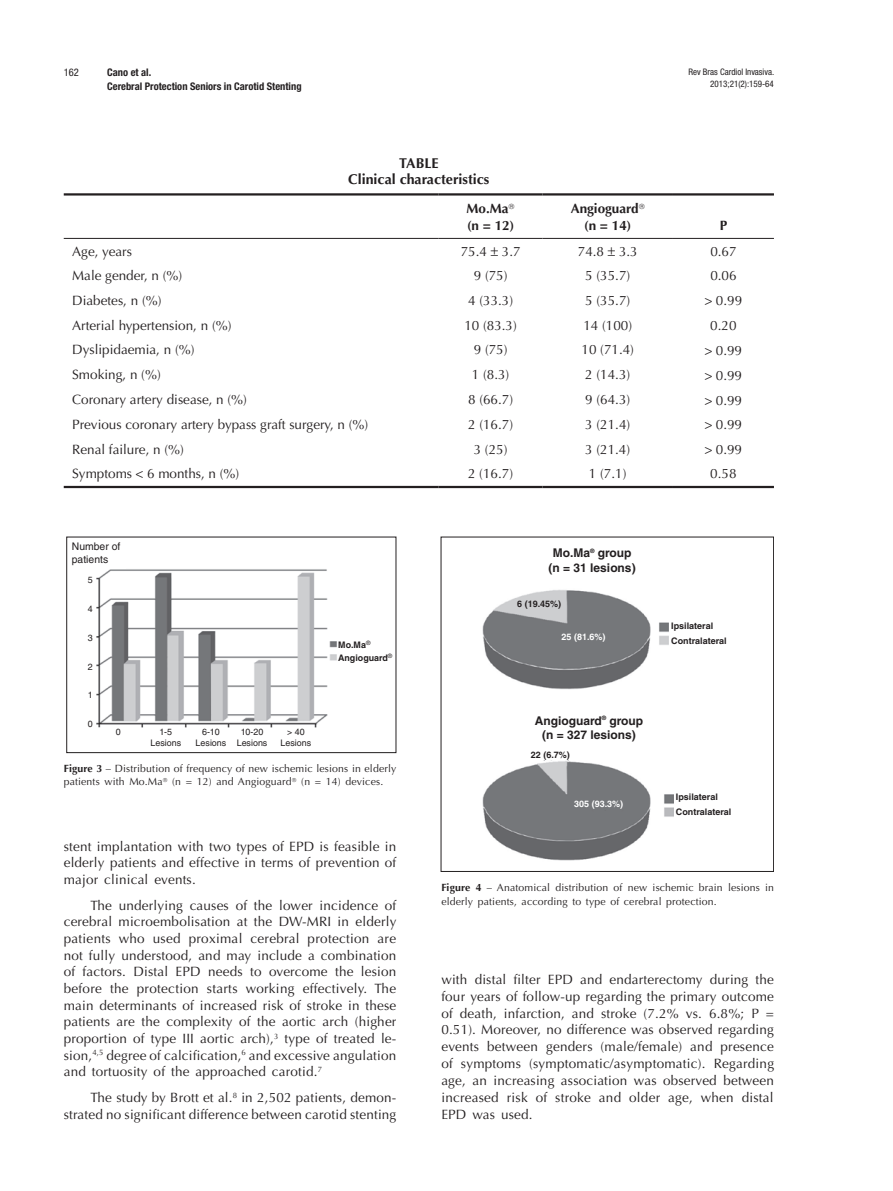
<style>
.page{position:relative;width:893px;height:1191px;background:#fff}
.page>*{position:absolute;margin:0;border:0;box-sizing:border-box;transform-origin:0 0}
.t1{font:700 14.25px/16.5px "Optima LT Std";color:#231f20;text-align:center}
.t2{font:13.5px/16.6px "Optima LT Std";letter-spacing:.015em;color:#231f20;text-align:justify}
.t3{font:700 13.5px/16.5px "Optima LT Std";color:#231f20}
.t4{font:700 12px/14.4px "Helvetica";color:#231f20;text-align:center}
.t5{font:10.5px/13.5px "Optima LT Std";letter-spacing:.015em;color:#231f20}
.t6{font:700 condensed 10.5px/13.5px "Helvetica Neue";color:#231f20}
.t7{font:10.5px/12.6px "Helvetica";color:#231f20}
.t8{font:condensed 10.5px "Helvetica Neue";color:#231f20}
.t9{font:700 9px/15px "Helvetica";color:#231f20}
.t10{font:9px/10.8px "Helvetica";color:#231f20;text-align:center}
.t11{font:condensed 9px/12px "Helvetica Neue";color:#231f20;text-align:right}
.t12{font:700 9px "Helvetica";color:#fff}
.s1{font-weight:700}
</style>
<div class="page">
<hr style="left:64px;top:193px;width:375px;height:2px;background:#231f20">
<hr style="left:439px;top:193px;width:104px;height:2px;background:#231f20">
<hr style="left:543px;top:193px;width:130px;height:2px;background:#231f20">
<hr style="left:673px;top:193px;width:101px;height:2px;background:#231f20">
<hr style="left:64px;top:238px;width:375px;height:1px;background:#231f20">
<hr style="left:439px;top:238px;width:104px;height:1px;background:#231f20">
<hr style="left:543px;top:238px;width:130px;height:1px;background:#231f20">
<hr style="left:673px;top:238px;width:101px;height:1px;background:#231f20">
<hr style="left:64px;top:486px;width:375px;height:2px;background:#231f20">
<hr style="left:439px;top:486px;width:104px;height:2px;background:#231f20">
<hr style="left:543px;top:486px;width:130px;height:2px;background:#231f20">
<hr style="left:673px;top:486px;width:101px;height:2px;background:#231f20">
<img style="left:96px;top:569px;width:241px;height:159px">
<div style="left:66px;top:536px;width:330px;height:217px;border:1px solid #231f20"></div>
<div style="left:113px;top:726px;width:11px;height:18px;background:#fff"></div>
<div style="left:144px;top:726px;width:38px;height:22px;background:#fff"></div>
<div style="left:191px;top:726px;width:35px;height:21px;background:#fff"></div>
<div style="left:233px;top:726px;width:36px;height:22px;background:#fff"></div>
<div style="left:277px;top:726px;width:36px;height:22px;background:#fff"></div>
<img style="left:482px;top:590px;width:192px;height:271px">
<div style="left:441px;top:536px;width:333px;height:336px;border:1px solid #231f20"></div>
<div style="left:669px;top:615px;width:60px;height:40px;background:#fff"></div>
<div style="left:517px;top:709px;width:139px;height:50px;background:#fff"></div>
<div style="left:515px;top:599px;width:48px;height:11px;background:#cdced0"></div>
<div style="left:560px;top:631px;width:48px;height:12px;background:#75777a"></div>
<div style="left:572px;top:798px;width:53px;height:11px;background:#75777a"></div>
<p class="t8" style="left:64px;top:67px;width:17px">162</p>
<p class="t6" style="left:107px;top:66px;width:196px">Cano et al.<br>Cerebral Protection Seniors in Carotid Stenting</p>
<p class="t11" style="left:688px;top:66px;width:87px">Rev Bras Cardiol Invasiva.<br>2013;21(2):159-64</p>
<p class="t1" style="left:348px;top:155px;width:143px">TABLE<br>Clinical characteristics</p>
<p class="t3" style="left:467px;top:201px;width:49px">Mo.Ma➔ (n = 12)</p>
<p class="t3" style="left:571px;top:201px;width:75px;text-align:center">Angioguard➔ (n = 14)</p>
<p class="t3" style="left:720px;top:217px;width:9px">P</p>
<p class="t2" style="left:72px;top:243px;width:61px">Age, years</p>
<p class="t2" style="left:461px;top:243px;width:61px">75.4 3.7</p>
<p class="t2" style="left:578px;top:243px;width:61px">74.8 3.3</p>
<p class="t2" style="left:710px;top:243px;width:28px">0.67</p>
<p class="t2" style="left:72px;top:268px;width:112px">Male gender, n (%)</p>
<p class="t2" style="left:474px;top:268px;width:35px">9 (75)</p>
<p class="t2" style="left:585px;top:268px;width:47px">5 (35.7)</p>
<p class="t2" style="left:710px;top:268px;width:28px">0.06</p>
<p class="t2" style="left:72px;top:292px;width:91px">Diabetes, n (%)</p>
<p class="t2" style="left:468px;top:292px;width:47px">4 (33.3)</p>
<p class="t2" style="left:585px;top:292px;width:47px">5 (35.7)</p>
<p class="t2" style="left:716px;top:293px;width:28px">0.99</p>
<p class="t2" style="left:72px;top:317px;width:161px">Arterial hypertension, n (%)</p>
<p class="t2" style="left:464px;top:317px;width:54px">10 (83.3)</p>
<p class="t2" style="left:583px;top:317px;width:50px">14 (100)</p>
<p class="t2" style="left:710px;top:317px;width:28px">0.20</p>
<p class="t2" style="left:72px;top:341px;width:124px">Dyslipidaemia, n (%)</p>
<p class="t2" style="left:474px;top:341px;width:35px">9 (75)</p>
<p class="t2" style="left:581px;top:341px;width:54px">10 (71.4)</p>
<p class="t2" style="left:716px;top:342px;width:28px">0.99</p>
<p class="t2" style="left:72px;top:366px;width:90px">Smoking, n (%)</p>
<p class="t2" style="left:472px;top:366px;width:39px">1 (8.3)</p>
<p class="t2" style="left:585px;top:366px;width:47px">2 (14.3)</p>
<p class="t2" style="left:716px;top:367px;width:28px">0.99</p>
<p class="t2" style="left:72px;top:391px;width:176px">Coronary artery disease, n (%)</p>
<p class="t2" style="left:468px;top:391px;width:47px">8 (66.7)</p>
<p class="t2" style="left:585px;top:391px;width:47px">9 (64.3)</p>
<p class="t2" style="left:716px;top:392px;width:28px">0.99</p>
<p class="t2" style="left:72px;top:416px;width:298px">Previous coronary artery bypass graft surgery, n (%)</p>
<p class="t2" style="left:468px;top:416px;width:47px">2 (16.7)</p>
<p class="t2" style="left:585px;top:416px;width:47px">3 (21.4)</p>
<p class="t2" style="left:716px;top:417px;width:28px">0.99</p>
<p class="t2" style="left:72px;top:441px;width:113px">Renal failure, n (%)</p>
<p class="t2" style="left:474px;top:441px;width:35px">3 (25)</p>
<p class="t2" style="left:585px;top:441px;width:47px">3 (21.4)</p>
<p class="t2" style="left:716px;top:442px;width:28px">0.99</p>
<p class="t2" style="left:72px;top:466px;width:169px">Symptoms 6 months, n (%)</p>
<p class="t2" style="left:468px;top:465px;width:47px">2 (16.7)</p>
<p class="t2" style="left:589px;top:465px;width:39px">1 (7.1)</p>
<p class="t2" style="left:710px;top:465px;width:28px">0.58</p>
<p class="t7" style="left:72px;top:540px;width:50px">Number of patients</p>
<p class="t10" style="left:88px;top:574px;width:6px">5</p>
<p class="t10" style="left:88px;top:603px;width:6px">4</p>
<p class="t10" style="left:88px;top:632px;width:6px">3</p>
<p class="t10" style="left:88px;top:661px;width:6px">2</p>
<p class="t10" style="left:88px;top:690px;width:6px">1</p>
<p class="t10" style="left:88px;top:719px;width:6px">0</p>
<p class="t10" style="left:116px;top:727px;width:6px">0</p>
<p class="t10" style="left:150px;top:727px;width:32px">1-5<br>Lesions</p>
<p class="t10" style="left:196px;top:726px;width:32px">6-10<br>Lesions</p>
<p class="t10" style="left:237px;top:726px;width:32px">10-20<br>Lesions</p>
<p class="t10" style="left:281px;top:726px;width:32px">&gt; 40<br>Lesions</p>
<p class="t9" style="left:338px;top:638px;width:56px;line-height:12.9px">Mo.Ma<sup>®<br></sup>Angioguard<sup>®</sup></p>
<p class="t5" style="left:64px;top:761px;width:334px"><span class="s1">Figure 3</span> – Distribution of frequency of new ischemic lesions in elderly patients with Mo.Ma➔ (n = 12) and Angioguard➔ (n = 14) devices.</p>
<p class="t2" style="left:64px;top:838px;width:334px">stent implantation with two types of EPD is feasible in elderly patients and effective in terms of prevention of major clinical events.</p>
<p class="t2" style="left:64px;top:897px;width:334px;text-indent:27px">The underlying causes of the lower incidence of cerebral microembolisation at the DW-MRI in elderly patients who used proximal cerebral protection are not fully understood, and may include a combination of factors. Distal EPD needs to overcome the lesion before the protection starts working effectively. The main determinants of increased risk of stroke in these patients are the complexity of the aortic arch (higher proportion of type III aortic arch),<sup>3</sup> type of treated le&shy;sion,<sup>4,5</sup> degree of calcification,<sup>6</sup> and excessive angulation and tortuosity of the approached carotid.<sup>7</sup></p>
<p class="t2" style="left:64px;top:1089px;width:334px;text-align:right">The study by Brott et al.<sup>8</sup> in 2,502 patients, demon&shy;strated no significant difference between carotid stenting</p>
<p class="t4" style="left:549px;top:545px;width:89px">Mo.Ma<sup>®</sup> group (n = 31 lesions)</p>
<p class="t9" style="left:517px;top:596px;width:46px">6 (19.45%)</p>
<p class="t12" style="left:562px;top:631px;width:46px">25 (81.6%)</p>
<p class="t9" style="left:671px;top:618px;width:57px">Ipsilateral<br>Contralateral</p>
<p class="t4" style="left:535px;top:713px;width:110px">Angioguard<sup>®</sup> group (n = 327 lesions)</p>
<p class="t9" style="left:531px;top:747px;width:41px">22 (6.7%)</p>
<p class="t12" style="left:574px;top:798px;width:51px">305 (93.3%)</p>
<p class="t9" style="left:676px;top:789px;width:57px">Ipsilateral<br>Contralateral</p>
<p class="t5" style="left:441px;top:881px;width:334px"><span class="s1">Figure 4</span> – Anatomical distribution of new ischemic brain lesions in elderly patients, according to type of cerebral protection.</p>
<p class="t2" style="left:441px;top:971px;width:334px">with distal filter EPD and endarterectomy during the four years of follow-up regarding the primary outcome of death, infarction, and stroke (7.2% vs. 6.8%; P = 0.51). Moreover, no difference was observed regarding events between genders (male/female) and presence of symptoms (symptomatic/asymptomatic). Regarding age, an increasing association was observed between increased risk of stroke and older age, when distal EPD was used.</p>
</div>
